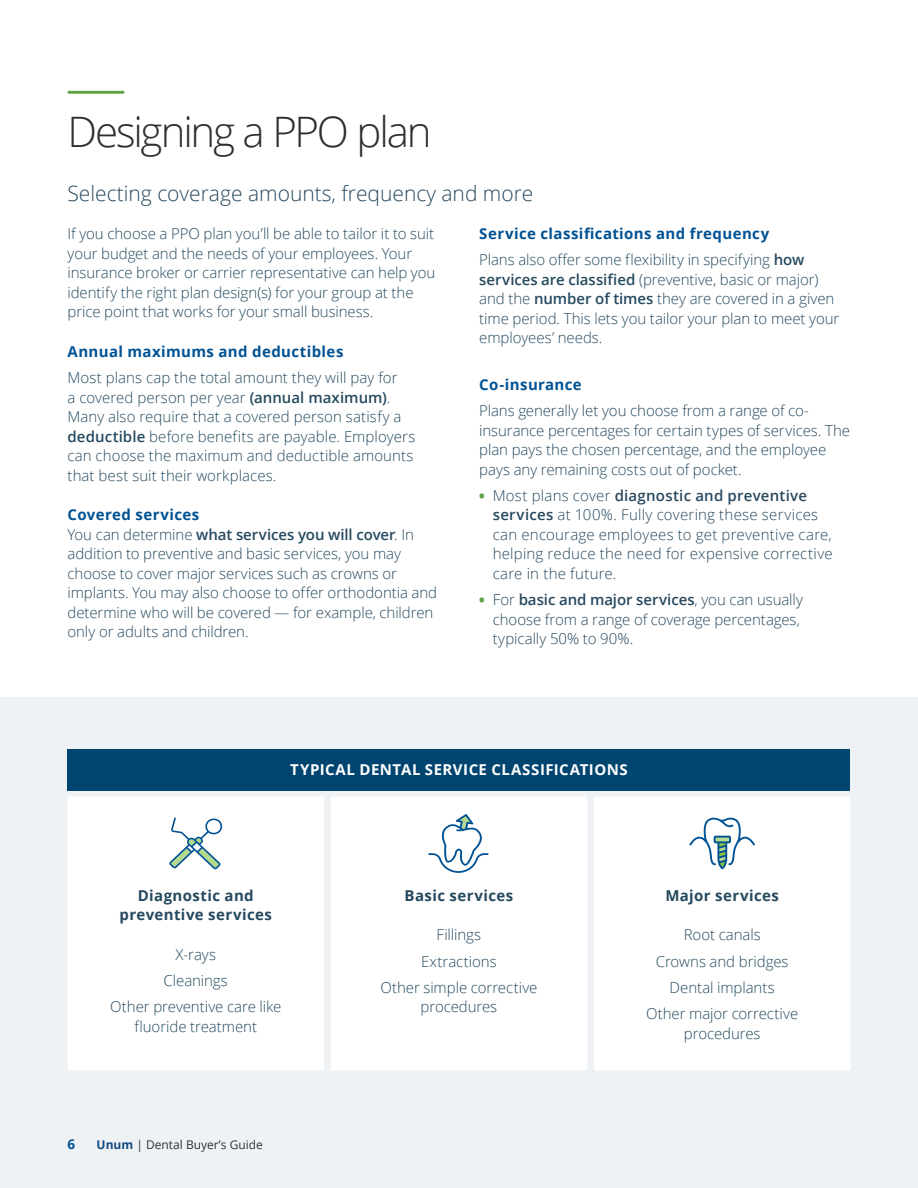
<style>
.page{position:relative;width:918px;height:1188px;background:#fff}
.page>*{position:absolute;margin:0;border:0;box-sizing:border-box;transform-origin:0 0}
.t1{font:300 42px "Open Sans";letter-spacing:-.055em;color:#2e2e2d}
.t2{font:300 21px "Open Sans";color:#26485f}
.Subheads_ALL_CAPS{font:300 15px/19.5px "Open Sans";letter-spacing:-.005em;color:#25495f}
.t3{font:300 15px/19.5px "Open Sans";letter-spacing:.015em;color:#27485f}
.t4{font:300 15px/19.5px "Open Sans";letter-spacing:-.005em;color:#27485f}
.Subheads_ALL_CAPS-2{font:700 15px "Open Sans";letter-spacing:.025em;color:#015294}
.Subheads_ALL_CAPS-3{font:700 15px/19.5px "Open Sans";letter-spacing:.03em;color:#26495f;text-align:center}
.t5{font:700 15px "Open Sans";letter-spacing:.035em;color:#fff}
.t6{font:700 13.5px "Open Sans";color:#005295}
.t7{font:12px "Open Sans";color:#333}
.s1{font-weight:600}
.s2{font-weight:700;color:#015294}
.s3{font-weight:800;font-size:14.25px;color:#5fa143}
.s4{font-weight:700;color:#124a81}
</style>
<div class="page">
<div style="left:0;top:698px;width:918px;height:490px;background:#eff2f5"></div>
<div style="left:67px;top:797px;width:257px;height:274px;background:#fff;border-radius:2px"></div>
<div style="left:331px;top:797px;width:256px;height:274px;background:#fff;border-radius:2px"></div>
<div style="left:594px;top:797px;width:256px;height:274px;background:#fff;border-radius:2px"></div>
<div style="left:68px;top:749px;width:782px;height:41px;background:#004470"></div>
<hr style="left:67px;top:91px;width:57px;height:3px;background:#5fa143">
<svg style="left:169px;top:817px;width:54px;height:52px"></svg>
<svg style="left:689px;top:817px;width:66px;height:52px"></svg>
<svg style="left:428px;top:814px;width:61px;height:59px"></svg>
<h1 class="t1" style="left:68px;top:103px;width:366px">Designing a PPO plan</h1>
<h1 class="t2" style="left:68px;top:179px;width:468px">Selecting coverage amounts, frequency and more</h1>
<p class="Subheads_ALL_CAPS" style="left:68px;top:224px;width:369px">If you choose a PPO plan you’ll be able to tailor it to suit your budget and the needs of your employees. Your insurance broker or carrier representative can help you identify the right plan design(s) for your group at the price point that works for your small business.</p>
<p class="Subheads_ALL_CAPS-2" style="left:68px;top:341px;width:277px">Annual maximums and deductibles</p>
<p class="Subheads_ALL_CAPS" style="left:68px;top:368px;width:349px">Most plans cap the total amount they will pay for<br>a covered person per year <span class="s1">(annual maximum)</span>.<br>Many also require that a covered person satisfy a <span class="s1">deductible</span> before benefits are payable. Employers can choose the maximum and deductible amounts that best suit their workplaces.</p>
<p class="Subheads_ALL_CAPS" style="left:68px;top:505px;width:371px"><span class="s2">Covered services<br></span>You can determine <span class="s1">what services you will cover</span>. In addition to preventive and basic services, you may choose to cover major services such as crowns or implants. You may also choose to offer orthodontia and determine who will be covered — for example, children only or adults and children.</p>
<p class="Subheads_ALL_CAPS-2" style="left:479px;top:223px;width:292px">Service classifications and frequency</p>
<p class="Subheads_ALL_CAPS" style="left:479px;top:250px;width:362px">Plans also offer some flexibility in specifying <span class="s1">how services are classified</span> (preventive, basic or major) and the <span class="s1">number of times</span> they are covered in a given time period. This lets you tailor your plan to meet your employees’ needs.</p>
<p class="Subheads_ALL_CAPS-2" style="left:479px;top:374px;width:104px">Co-insurance</p>
<p class="Subheads_ALL_CAPS" style="left:479px;top:401px;width:372px">Plans generally let you choose from a range of co&shy;insurance percentages for certain types of services. The plan pays the chosen percentage, and the employee pays any remaining costs out of pocket.</p>
<p class="t3" style="left:493px;top:485px;width:341px;text-indent:-14px"><span class="s3">•</span> Most plans cover <span class="s1">diagnostic and preventive services</span> at 100%. Fully covering these services can encourage employees to get preventive care, helping reduce the need for expensive corrective care in the future.</p>
<p class="t4" style="left:493px;top:590px;width:312px;text-indent:-14px"><span class="s3">•</span> For <span class="s1">basic and major services</span>, you can usually choose from a range of coverage percentages, typically 50% to 90%.</p>
<p class="t5" style="left:290px;top:759px;width:339px">TYPICAL DENTAL SERVICE CLASSIFICATIONS</p>
<p class="Subheads_ALL_CAPS-3" style="left:120px;top:885px;width:154px">Diagnostic and preventive services</p>
<p class="Subheads_ALL_CAPS" style="left:176px;top:944px;width:42px">X-rays</p>
<p class="Subheads_ALL_CAPS" style="left:164px;top:971px;width:66px">Cleanings</p>
<p class="Subheads_ALL_CAPS" style="left:110px;top:997px;width:173px;text-align:center">Other preventive care like fluoride treatment</p>
<p class="t6" style="left:68px;top:1134px;width:9px">6</p>
<p class="t7" style="left:97px;top:1136px;width:168px"><span class="s4">Unum</span> | Dental Buyer’s Guide</p>
<p class="Subheads_ALL_CAPS-3" style="left:404px;top:885px;width:111px">Basic services</p>
<p class="Subheads_ALL_CAPS" style="left:437px;top:925px;width:46px">Fillings</p>
<p class="Subheads_ALL_CAPS" style="left:421px;top:951px;width:77px">Extractions</p>
<p class="Subheads_ALL_CAPS" style="left:380px;top:977px;width:159px;text-align:center">Other simple corrective procedures</p>
<p class="Subheads_ALL_CAPS-3" style="left:665px;top:885px;width:115px">Major services</p>
<p class="Subheads_ALL_CAPS" style="left:684px;top:925px;width:78px">Root canals</p>
<p class="Subheads_ALL_CAPS" style="left:656px;top:951px;width:134px">Crowns and bridges</p>
<p class="Subheads_ALL_CAPS" style="left:670px;top:977px;width:107px">Dental implants</p>
<p class="Subheads_ALL_CAPS" style="left:646px;top:1004px;width:154px;text-align:center">Other major corrective procedures</p>
</div>
